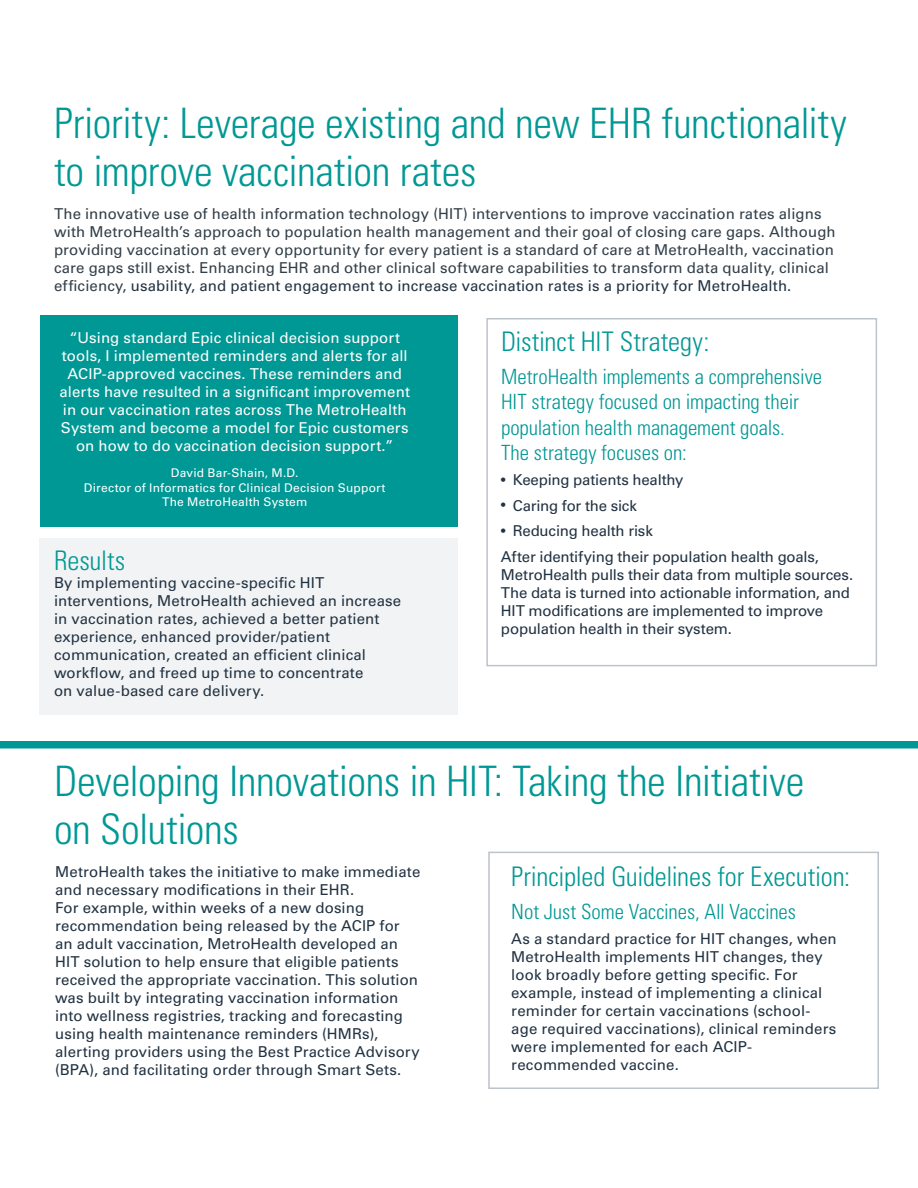
<style>
.page{position:relative;width:918px;height:1188px;background:#fff}
.page>*{position:absolute;margin:0;border:0;box-sizing:border-box;transform-origin:0 0}
.t1{font:300 condensed 42px/48px "Univers LT Std";letter-spacing:-.005em;color:#009894}
.t2{font:300 condensed 27px "Univers LT Std";letter-spacing:-.005em;color:#009894}
.t3{font:300 condensed 21px/25.2px "Univers LT Std";color:#009894}
.t4{font:15px/18px "Univers LT Std";letter-spacing:.005em;color:#213242}
.t5{font:15px/18px "Univers LT Std";letter-spacing:.005em;color:#323e48}
.t6{font:15px/18px "Univers LT Std";letter-spacing:.01em;color:#fff;text-align:center}
.t7{font:15px/18px "Univers LT Std";letter-spacing:-.015em;color:#213242}
.t8{font:12px/14.4px "Univers LT Std";letter-spacing:.015em;color:#fff;text-align:center}
.s1{color:#213242}
.s2{font-size:12px}
</style>
<div class="page">
<div style="left:40px;top:538px;width:418px;height:178px;background:#f2f3f4"></div>
<div style="left:40px;top:315px;width:418px;height:211px;background:#009894"></div>
<div style="left:486px;top:318px;width:391px;height:348px;border:2px solid #bdc3ca"></div>
<div style="left:488px;top:852px;width:391px;height:237px;border:2px solid #bdc3ca"></div>
<div style="left:0;top:741px;width:918px;height:7px;background:#009894"></div>
<h1 class="t1" style="left:54px;top:100px;width:794px">Priority: Leverage existing and new EHR functionality to improve vaccination rates</h1>
<p class="t5" style="left:54px;top:205px;width:783px">The innovative use of health information technology (HIT) interventions to improve vaccination rates aligns with MetroHealth’s approach to population health management and their goal of closing care gaps. Although providing vaccination at every opportunity for every patient is a standard of care at MetroHealth, vaccination care gaps still exist. Enhancing EHR and other clinical software capabilities to transform data quality, clinical efficiency, <span class="s1">usability, and patient engagement to increase vaccination rates is a priority for MetroHealth.</span></p>
<p class="t6" style="left:59px;top:329px;width:352px">“Using standard Epic clinical decision support tools, I implemented reminders and alerts for all ACIP-approved vaccines. These reminders and alerts have resulted in a significant improvement in our vaccination rates across The MetroHealth System and become a model for Epic customers on how to do vaccination decision support.”</p>
<p class="t8" style="left:84px;top:466px;width:303px">David Bar-Shain, M.D.<br>Director of Informatics for Clinical Decision Support<br>The MetroHealth System</p>
<h2 class="t2" style="left:501px;top:326px;width:210px">Distinct HIT Strategy:</h2>
<h3 class="t3" style="left:501px;top:364px;width:323px">MetroHealth implements a comprehensive HIT strategy focused on impacting their population health management goals.<br>The strategy focuses on:</h3>
<p class="t4" style="left:501px;top:471px;width:184px"><span class="s2">•</span> Keeping patients healthy</p>
<p class="t7" style="left:501px;top:496px;width:137px"><span class="s2">•</span> Caring for the sick</p>
<p class="t7" style="left:501px;top:518px;width:320px;line-height:25.5px"><span class="s2">•</span> Reducing health risk<br>After identifying their population health goals,</p>
<p class="t7" style="left:501px;top:565px;width:354px">MetroHealth pulls their data from multiple sources.<br>The data is turned into actionable information, and HIT modifications are implemented to improve population health in their system.</p>
<h2 class="t2" style="left:54px;top:544px;width:73px">Results</h2>
<p class="t4" style="left:54px;top:574px;width:349px">By implementing vaccine-specific HIT interventions, MetroHealth achieved an increase in vaccination rates, achieved a better patient experience, enhanced provider/patient communication, created an efficient clinical workflow, and freed up time to concentrate<br>on value-based care delivery.</p>
<h1 class="t1" style="left:54px;top:757px;width:752px">Developing Innovations in HIT: Taking the Initiative on Solutions</h1>
<p class="t4" style="left:55px;top:863px;width:367px">MetroHealth takes the initiative to make immediate and necessary modifications in their EHR.<br>For example, within weeks of a new dosing recommendation being released by the ACIP for an adult vaccination, MetroHealth developed an HIT solution to help ensure that eligible patients received the appropriate vaccination. This solution was built by integrating vaccination information into wellness registries, tracking and forecasting using health maintenance reminders (HMRs), alerting providers using the Best Practice Advisory (BPA), and facilitating order through Smart Sets.</p>
<h2 class="t2" style="left:511px;top:860px;width:340px">Principled Guidelines for Execution:</h2>
<h3 class="t3" style="left:511px;top:899px;width:286px">Not Just Some Vaccines, All Vaccines</h3>
<p class="t4" style="left:511px;top:930px;width:327px">As a standard practice for HIT changes, when MetroHealth implements HIT changes, they look broadly before getting specific. For example, instead of implementing a clinical reminder for certain vaccinations (school&shy;age required vaccinations), clinical reminders were implemented for each ACIP&shy;recommended vaccine.</p>
</div>
